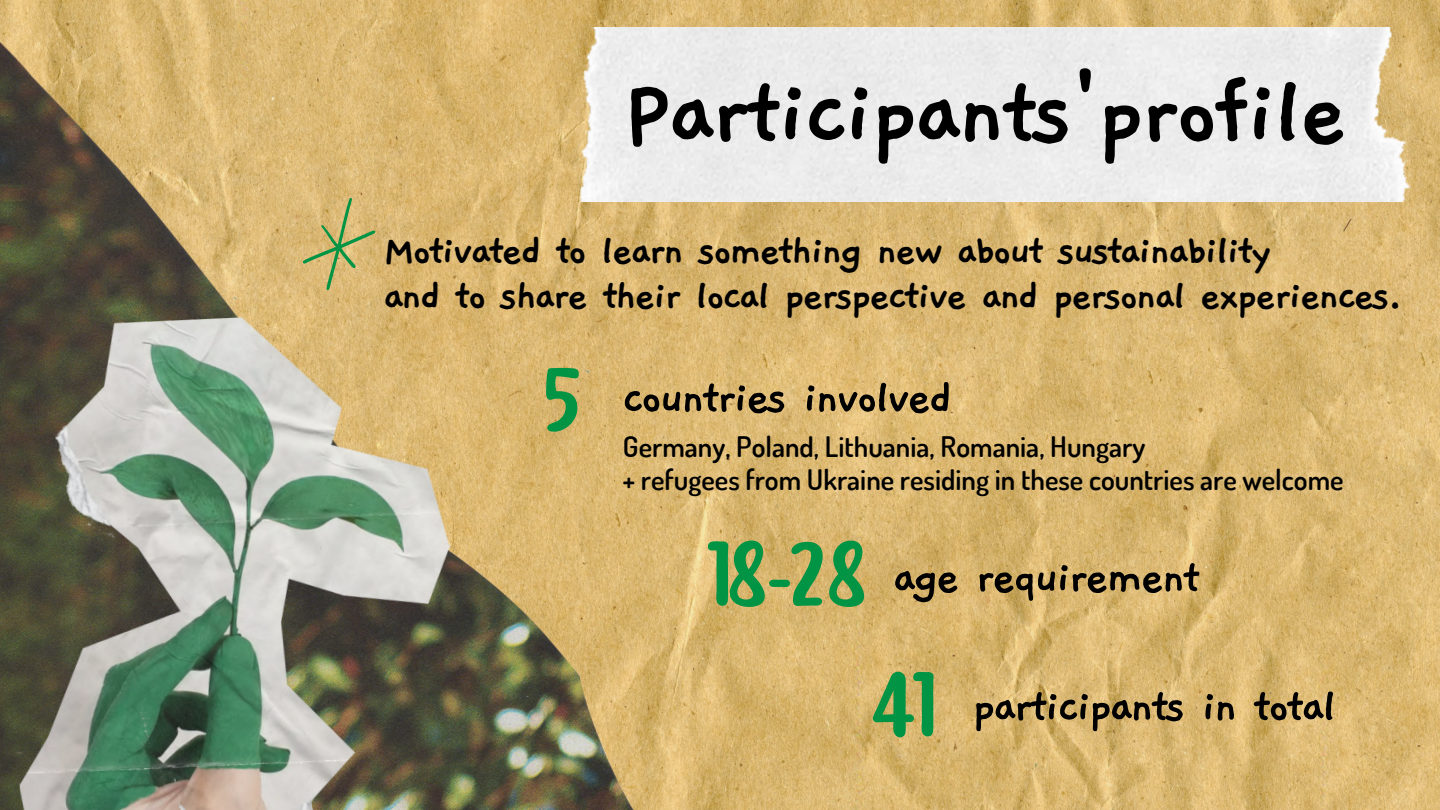
<style>
.page{position:relative;width:1440px;height:810px;background:#fff}
.page>*{position:absolute;margin:0;border:0;box-sizing:border-box;transform-origin:0 0}
.t1{font:700 105px "Gaegu";letter-spacing:-.05em;color:#000}
.t2{font:80px "Scripter";color:#009444}
.t3{font:700 51px "Gaegu";letter-spacing:-.06em;color:#000}
.t4{font:700 45px/45px "Gaegu";letter-spacing:-.06em;color:#000}
.t5{font:600 28.3px "Dosis";color:#000}
</style>
<div class="page">
<img style="left:669px;top:0;width:771px;height:810px">
<img style="left:0;top:0;width:669px;height:810px">
<img style="left:564px;top:28px;width:876px;height:173px">
<svg style="left:298px;top:191px;width:83px;height:106px;background:#cab672"></svg>
<img style="left:0;top:309px;width:469px;height:501px">
<p class="t1" style="left:622px;top:61px;width:729px">Participants'profile</p>
<h1 class="t4" style="left:383px;top:229px;width:1021px">Motivated to learn something new about sustainability<br>and to share their local perspective and personal experiences.</h1>
<h4 class="t2" style="left:543px;top:360px;width:43px">5</h4>
<p class="t3" style="left:622px;top:373px;width:332px">countries involved</p>
<p class="t5" style="left:623px;top:428px;width:524px">Germany, Poland, Lithuania, Romania, Hungary</p>
<p class="t5" style="left:623px;top:461px;width:722px">+ refugees from Ukraine residing in these countries are welcome</p>
<p class="t2" style="left:705px;top:534px;width:167px">18-28</p>
<p class="t3" style="left:892px;top:552px;width:310px">age requirement</p>
<p class="t2" style="left:870px;top:664px;width:69px">41</p>
<p class="t3" style="left:972px;top:681px;width:366px">participants in total</p>
</div>
